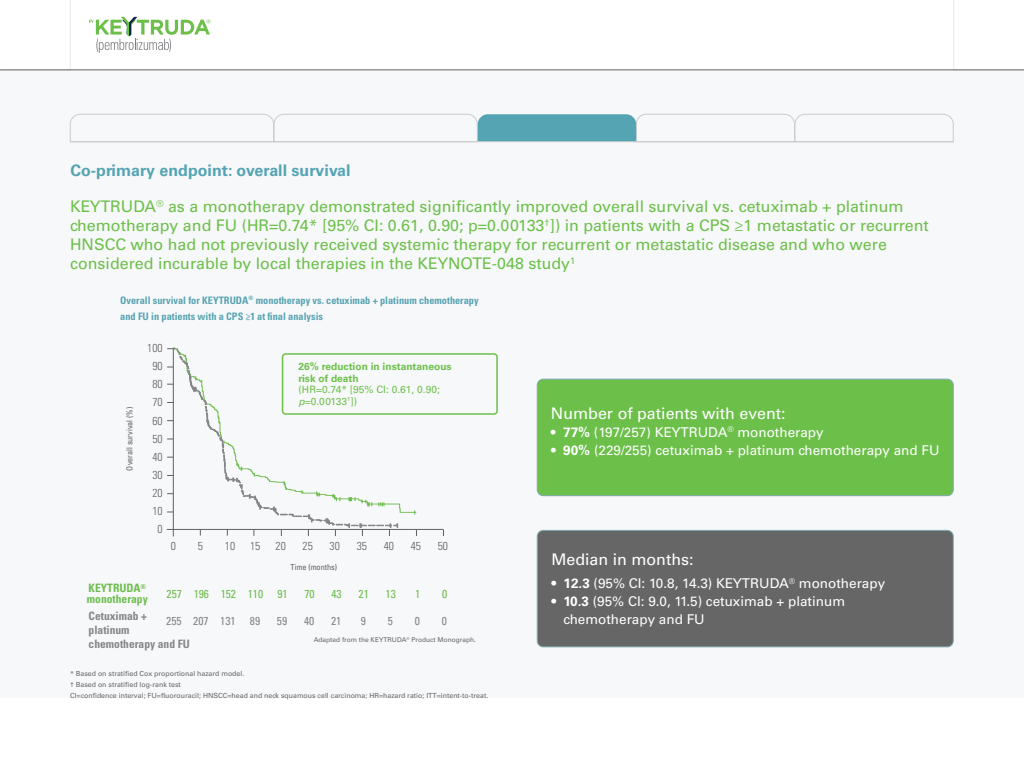
<style>
.page{position:relative;width:1024px;height:768px;background:#fff}
.page>*{position:absolute;margin:0;border:0;box-sizing:border-box;transform-origin:0 0}
.t1{font:16px/19px "Univers LT Std";color:#6cc04a}
.t2{font:16px "Univers LT Std";color:#fff}
.t3{font:700 16px "Univers LT Std";color:#55a4b4}
.t4{font:13.5px/18px "Univers LT Std";color:#fff}
.t5{font:300 condensed 11.55px/18.1px "Univers LT Std";color:#606163;text-align:right}
.t6{font:700 condensed 11.55px/13.8px "Univers LT Std";color:#848688}
.t7{font:condensed 11.55px "Univers LT Std";color:#6fbd51}
.t8{font:condensed 11.55px "Univers LT Std";color:#848688}
.t9{font:700 condensed 11.55px "Univers LT Std";color:#6fbd51}
.t10{font:700 condensed 10.3px/15.7px "Univers LT Std";color:#58a3b2}
.t11{font:700 10.2px/11.4px "Univers LT Std";color:#6cc04a}
.t12{font:10.2px/11.4px "Univers LT Std";color:#6cc04a}
.t13{font:condensed 8.25px "Univers LT Std";color:#606163}
.t14{font:7px/11px "Univers LT Std";color:#666}
.t15{font:6.6px "Univers LT Std";color:#666}
.s1{font-style:italic}
.s2{font-weight:700}
</style>
<div class="page">
<svg style="left:89px;top:17px;width:121px;height:36px"></svg>
<div style="left:0;top:70px;width:1024px;height:628px;background:#f7f8f9"></div>
<svg style="left:0;top:69px;width:70px;height:1px"></svg>
<svg style="left:954px;top:69px;width:70px;height:1px"></svg>
<hr style="left:0;top:70px;width:1024px;height:1px;background:#666">
<hr style="left:173px;top:348px;width:1px;height:188px;background:#606163">
<hr style="left:167px;top:529px;width:276px;height:1px;background:#606163">
<svg style="left:172px;top:347px;width:15px;height:181px"></svg>
<svg style="left:179px;top:356px;width:219px;height:180px"></svg>
<svg style="left:167px;top:348px;width:8px;height:2px"></svg>
<div style="left:537px;top:379px;width:416px;height:117px;background:#6cc04a;border-radius:6px"></div>
<div style="left:537px;top:379px;width:417px;height:117px;border:1px solid #7ea8ad;border-radius:6px"></div>
<div style="left:537px;top:530px;width:416px;height:117px;background:#666;border-radius:6px"></div>
<div style="left:537px;top:530px;width:417px;height:117px;border:1px solid #7ea8ad;border-radius:6px"></div>
<div style="left:282px;top:353px;width:216px;height:62px;border:2px solid #6cc04a;border-radius:3px"></div>
<svg style="left:70px;top:114px;width:884px;height:28px"></svg>
<hr style="left:70px;top:142px;width:884px;height:1px;background:#ccc">
<p class="t3" style="left:70px;top:161px;width:282px">Co-primary endpoint: overall survival</p>
<p class="t1" style="left:70px;top:197px;width:860px">KEYTRUDA<sup>®</sup> as a monotherapy demonstrated significantly improved overall survival vs. cetuximab + platinum chemotherapy and FU (HR=0.74* [95% CI: 0.61, 0.90; p=0.00133<sup>†</sup>]) in patients with a CPS ≥1 metastatic or recurrent HNSCC who had not previously received systemic therapy for recurrent or metastatic disease and who were considered incurable by local therapies in the KEYNOTE-048 study<sup>1</sup></p>
<p class="t10" style="left:120px;top:292px;width:360px">Overall survival for KEYTRUDA<sup>®</sup> monotherapy vs. cetuximab + platinum chemotherapy and FU in patients with a CPS ≥1 at final analysis</p>
<p class="t13" style="left:124px;top:471px;width:65px;rotate:-90deg">Overall survival (%)</p>
<p class="t5" style="left:147px;top:339px;width:17px">100<br>90<br>80<br>70<br>60<br>50<br>40<br>30<br>20<br>10<br>0</p>
<p class="t11" style="left:299px;top:361px;width:155px">26% reduction in instantaneous risk of death</p>
<p class="t12" style="left:299px;top:384px;width:143px">(HR=0.74* [95% CI: 0.61, 0.90; <span class="s1">p</span>=0.00133<sup>†</sup>])</p>
<p class="t5" style="left:250px;top:536px;width:12px">15</p>
<p class="t5" style="left:303px;top:536px;width:12px">25</p>
<p class="t5" style="left:171px;top:536px;width:7px">0</p>
<p class="t5" style="left:198px;top:537px;width:7px">5</p>
<p class="t5" style="left:225px;top:537px;width:12px">10</p>
<p class="t5" style="left:330px;top:537px;width:12px">30</p>
<p class="t5" style="left:357px;top:537px;width:12px">35</p>
<p class="t5" style="left:411px;top:537px;width:12px">45</p>
<p class="t5" style="left:438px;top:537px;width:12px">50</p>
<p class="t5" style="left:276px;top:537px;width:12px">20</p>
<p class="t5" style="left:384px;top:537px;width:12px">40</p>
<p class="t13" style="left:291px;top:562px;width:48px">Time (months)</p>
<p class="t9" style="left:89px;top:581px;width:59px">KEYTRUDA<sup>®</sup></p>
<p class="t6" style="left:89px;top:609px;width:103px">Cetuximab + platinum chemotherapy and FU</p>
<p class="t7" style="left:167px;top:587px;width:17px">257</p>
<p class="t8" style="left:166px;top:614px;width:17px">255</p>
<p class="t7" style="left:194px;top:587px;width:17px">196</p>
<p class="t8" style="left:193px;top:614px;width:17px">207</p>
<p class="t9" style="left:87px;top:592px;width:62px">monotherapy</p>
<p class="t7" style="left:221px;top:587px;width:17px">152</p>
<p class="t8" style="left:220px;top:614px;width:17px">131</p>
<p class="t7" style="left:248px;top:587px;width:17px">110</p>
<p class="t8" style="left:250px;top:614px;width:12px">89</p>
<p class="t7" style="left:277px;top:587px;width:12px">91</p>
<p class="t8" style="left:277px;top:614px;width:12px">59</p>
<p class="t7" style="left:304px;top:587px;width:12px">70</p>
<p class="t8" style="left:304px;top:614px;width:12px">40</p>
<p class="t7" style="left:332px;top:587px;width:12px">43</p>
<p class="t8" style="left:331px;top:614px;width:12px">21</p>
<p class="t7" style="left:359px;top:587px;width:12px">21</p>
<p class="t8" style="left:361px;top:614px;width:7px">9</p>
<p class="t7" style="left:386px;top:587px;width:12px">13</p>
<p class="t8" style="left:388px;top:614px;width:7px">5</p>
<p class="t7" style="left:415px;top:587px;width:7px">1</p>
<p class="t8" style="left:415px;top:614px;width:7px">0</p>
<p class="t7" style="left:442px;top:586px;width:7px">0</p>
<p class="t8" style="left:442px;top:614px;width:7px">0</p>
<p class="t15" style="left:314px;top:636px;width:164px">Adapted from the KEYTRUDA<sup>®</sup> Product Monograph.</p>
<p class="t14" style="left:70px;top:668px;width:420px">* Based on stratified Cox proportional hazard model.<br>† Based on stratified log-rank test<br>CI=confidence interval; FU=fluorouracil; HNSCC=head and neck squamous cell carcinoma; HR=hazard ratio; ITT=intent-to-treat.</p>
<p class="t2" style="left:551px;top:403px;width:236px">Number of patients with event:</p>
<p class="t4" style="left:551px;top:423px;width:274px">• <span class="s2">77%</span> (197/257) KEYTRUDA<sup>®</sup> monotherapy</p>
<p class="t4" style="left:551px;top:441px;width:390px">• <span class="s2">90%</span> (229/255) cetuximab + platinum chemotherapy and FU</p>
<p class="t2" style="left:551px;top:550px;width:144px">Median in months:</p>
<p class="t4" style="left:551px;top:574px;width:335px">• <span class="s2">12.3</span> (95% CI: 10.8, 14.3) KEYTRUDA<sup>®</sup> monotherapy</p>
<p class="t4" style="left:564px;top:592px;width:283px;text-indent:-12px">• <span class="s2">10.3</span> (95% CI: 9.0, 11.5) cetuximab + platinum chemotherapy and FU</p>
</div>
